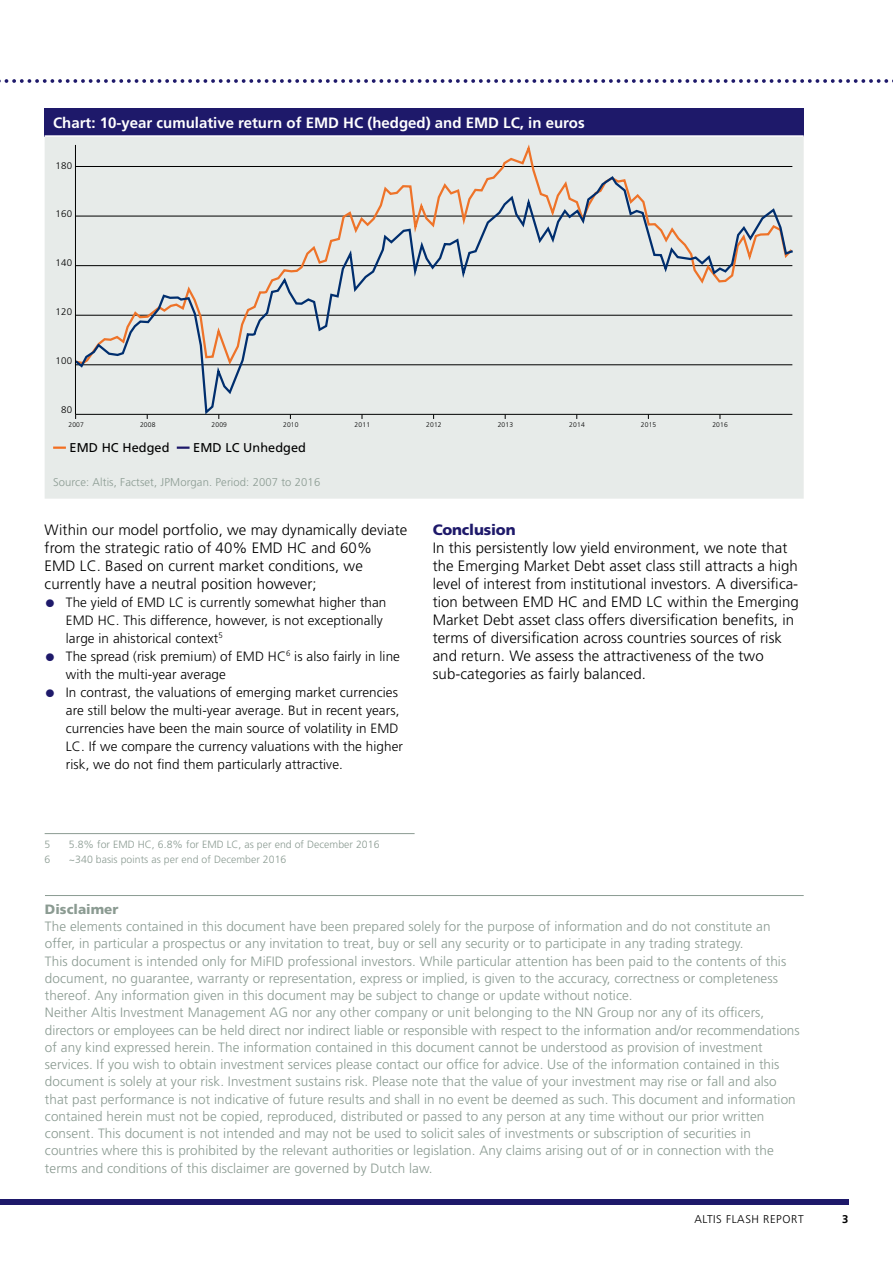
<style>
.page{position:relative;width:893px;height:1263px;background:#fff}
.page>*{position:absolute;margin:0;border:0;box-sizing:border-box;transform-origin:0 0}
.t1{font:300 15px/18px "Frutiger LT Std";letter-spacing:.005em;color:#000}
.t2{font:700 15px "Frutiger LT Std";color:#fff}
.t3{font:900 15px "Frutiger LT Std";letter-spacing:-.01em;color:#1e196a}
.t4{font:300 13.5px/17.2px "Frutiger LT Std";letter-spacing:.005em;color:#8b9b92}
.t5{font:300 13.5px/18px "Frutiger LT Std";letter-spacing:.005em;color:#000}
.t6{font:900 13.5px "Frutiger LT Std";color:#8b9b92}
.t7{font:12.75px "Frutiger LT Std";letter-spacing:.005em;color:#000}
.t8{font:300 11.25px "Frutiger LT Std";letter-spacing:.01em;color:#8b9b92}
.t9{font:300 11.25px "Frutiger LT Std";letter-spacing:.05em;color:#000}
.t10{font:700 11.25px "Frutiger LT Std";color:#000}
.t11{font:300 10.5px "Frutiger LT Std";letter-spacing:.005em;color:#8b9b92}
.t12{font:300 9.6px "Frutiger LT Std";letter-spacing:.025em;color:#000}
.t13{font:300 6.75px "Frutiger LT Std";letter-spacing:.025em;color:#000}
.s1{font-size:22.35px;color:#1e196a}
</style>
<div class="page">
<div style="left:0;top:1199px;width:848px;height:5px;background:#1e196a"></div>
<svg style="left:0;top:79px;width:893px;height:4px"></svg>
<hr style="left:45px;top:895px;width:759px;height:1px;background:#8b9b92">
<hr style="left:45px;top:833px;width:370px;height:1px;background:#8b9b92">
<div style="left:45px;top:108px;width:759px;height:28px;background:#1e196a"></div>
<div style="left:45px;top:137px;width:759px;height:362px;background:#e7ebe9"></div>
<hr style="left:45px;top:135px;width:759px;height:2px;background:#fff">
<div style="left:73px;top:145px;width:720px;height:29px;background:#e7ebe9"></div>
<svg style="left:73px;top:174px;width:720px;height:243px;background:#dde0de"></svg>
<hr style="left:75px;top:145px;width:1px;height:269px;background:#000">
<svg style="left:53px;top:446px;width:13px;height:3px"></svg>
<svg style="left:177px;top:446px;width:13px;height:3px"></svg>
<p class="t2" style="left:53px;top:114px;width:533px">Chart: 10-year cumulative return of EMD HC (hedged) and EMD LC, in euros</p>
<p class="t12" style="left:55px;top:160px;width:18px">180</p>
<p class="t12" style="left:55px;top:209px;width:18px">160</p>
<p class="t12" style="left:55px;top:258px;width:18px">140</p>
<p class="t12" style="left:55px;top:306px;width:18px">120</p>
<p class="t12" style="left:55px;top:355px;width:18px">100</p>
<p class="t12" style="left:61px;top:404px;width:13px">80</p>
<p class="t13" style="left:68px;top:420px;width:17px">2007</p>
<p class="t13" style="left:140px;top:420px;width:17px">2008</p>
<p class="t13" style="left:212px;top:420px;width:17px">2009</p>
<p class="t13" style="left:283px;top:420px;width:17px">2010</p>
<p class="t13" style="left:355px;top:420px;width:17px">2011</p>
<p class="t13" style="left:426px;top:420px;width:17px">2012</p>
<p class="t13" style="left:498px;top:420px;width:17px">2013</p>
<p class="t13" style="left:569px;top:420px;width:17px">2014</p>
<p class="t13" style="left:641px;top:420px;width:17px">2015</p>
<p class="t13" style="left:712px;top:420px;width:17px">2016</p>
<p class="t7" style="left:70px;top:440px;width:101px">EMD HC Hedged</p>
<p class="t7" style="left:193px;top:440px;width:114px">EMD LC Unhedged</p>
<p class="t8" style="left:53px;top:476px;width:269px">Source: Altis, Factset, JPMorgan. Period: 2007 to 2016</p>
<p class="t1" style="left:45px;top:521px;width:364px">Within our model portfolio, we may dynamically deviate from the strategic ratio of 40% EMD HC and 60%<br>EMD LC. Based on current market conditions, we currently have a neutral position however;</p>
<p class="t5" style="left:66px;top:593px;width:322px;text-indent:-21px"><span class="s1">•</span> The yield of EMD LC is currently somewhat higher than<br>EMD HC. This difference, however, is not exceptionally large in ahistorical context<sup>5</sup></p>
<p class="t5" style="left:66px;top:647px;width:336px;text-indent:-21px"><span class="s1">•</span> The spread (risk premium) of EMD HC<sup>6</sup> is also fairly in line with the multi-year average</p>
<p class="t5" style="left:66px;top:683px;width:339px;text-indent:-21px"><span class="s1">•</span> In contrast, the valuations of emerging market currencies are still below the multi-year average. But in recent years, currencies have been the main source of volatility in EMD LC. If we compare the currency valuations with the higher risk, we do not find them particularly attractive.</p>
<p class="t3" style="left:433px;top:520px;width:84px">Conclusion</p>
<p class="t1" style="left:433px;top:539px;width:368px">In this persistently low yield environment, we note that the Emerging Market Debt asset class still attracts a high level of interest from institutional investors. A diversifica&shy;tion between EMD HC and EMD LC within the Emerging Market Debt asset class offers diversification benefits, in terms of diversification across countries sources of risk and return. We assess the attractiveness of the two sub-categories as fairly balanced.</p>
<p class="t11" style="left:45px;top:838px;width:7px">5</p>
<p class="t11" style="left:69px;top:838px;width:312px">5.8% for EMD HC, 6.8% for EMD LC, as per end of December 2016</p>
<p class="t11" style="left:45px;top:853px;width:7px">6</p>
<p class="t11" style="left:69px;top:853px;width:219px">~340 basis points as per end of December 2016</p>
<p class="t6" style="left:45px;top:901px;width:75px">Disclaimer</p>
<p class="t4" style="left:45px;top:918px;width:756px">The elements contained in this document have been prepared solely for the purpose of information and do not constitute an offer, in particular a prospectus or any invitation to treat, buy or sell any security or to participate in any trading strategy.<br>This document is intended only for MiFID professional investors. While particular attention has been paid to the contents of this document, no guarantee, warranty or representation, express or implied, is given to the accuracy, correctness or completeness thereof. Any information given in this document may be subject to change or update without notice.<br>Neither Altis Investment Management AG nor any other company or unit belonging to the NN Group nor any of its officers, directors or employees can be held direct nor indirect liable or responsible with respect to the information and/or recommendations of any kind expressed herein. The information contained in this document cannot be understood as provision of investment services. If you wish to obtain investment services please contact our office for advice. Use of the information contained in this document is solely at your risk. Investment sustains risk. Please note that the value of your investment may rise or fall and also that past performance is not indicative of future results and shall in no event be deemed as such. This document and information contained herein must not be copied, reproduced, distributed or passed to any person at any time without our prior written consent. This document is not intended and may not be used to solicit sales of investments or subscription of securities in countries where this is prohibited by the relevant authorities or legislation. Any claims arising out of or in connection with the terms and conditions of this disclaimer are governed by Dutch law.</p>
<p class="t9" style="left:694px;top:1212px;width:111px">ALTIS FLASH REPORT</p>
<p class="t10" style="left:842px;top:1212px;width:8px">3</p>
</div>
